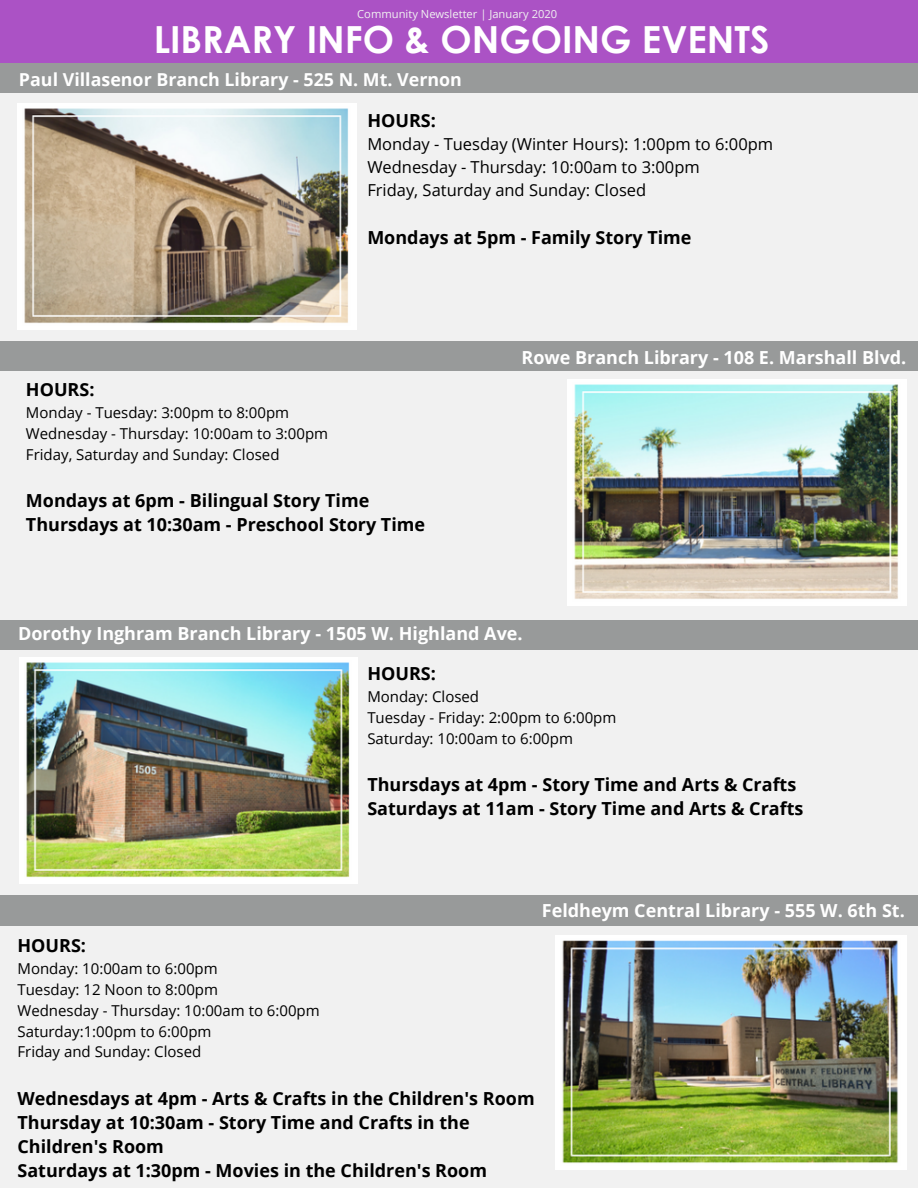
<style>
.page{position:relative;width:918px;height:1188px;background:#fff}
.page>*{position:absolute;margin:0;border:0;box-sizing:border-box;transform-origin:0 0}
.t1{font:700 37.35px "Century Gothic";color:#fff}
.t2{font:700 18px/24.2px "Open Sans";color:#000}
.t3{font:700 18px "Open Sans";color:#fff}
.t4{font:700 17.85px "Open Sans";color:#fff}
.t5{font:16.5px/23.1px "Open Sans";color:#000}
.t6{font:15px/20.9px "Open Sans";color:#000}
.t7{font:11.25px "Open Sans";color:#f1f1f1}
</style>
<div class="page">
<div style="left:0;top:0;width:918px;height:104px;background:#ab52c5"></div>
<div style="left:0;top:63px;width:918px;height:1125px;background:#f1f1f1"></div>
<div style="left:0;top:63px;width:918px;height:30px;background:#989a9a"></div>
<div style="left:0;top:341px;width:918px;height:29px;background:#989a9a"></div>
<div style="left:0;top:620px;width:918px;height:30px;background:#989a9a"></div>
<img style="left:556px;top:935px;width:351px;height:234px">
<img style="left:18px;top:104px;width:338px;height:226px">
<img style="left:568px;top:379px;width:339px;height:226px">
<img style="left:19px;top:657px;width:339px;height:226px">
<div style="left:0;top:896px;width:918px;height:29px;background:#989a9a"></div>
<p class="t7" style="left:357px;top:6px;width:202px">Community Newsletter | January 2020</p>
<h1 class="t1" style="left:154px;top:15px;width:617px">LIBRARY INFO &amp; ONGOING EVENTS</h1>
<p class="t4" style="left:19px;top:67px;width:445px">Paul Villasenor Branch Library - 525 N. Mt. Vernon</p>
<p class="t2" style="left:367px;top:108px;width:70px">HOURS:</p>
<p class="t5" style="left:367px;top:132px;width:407px">Monday - Tuesday (Winter Hours): 1:00pm to 6:00pm<br>Wednesday - Thursday: 10:00am to 3:00pm<br>Friday, Saturday and Sunday: Closed</p>
<p class="t2" style="left:367px;top:225px;width:326px">Mondays at 5pm - Family Story Time</p>
<p class="t2" style="left:26px;top:377px;width:70px">HOURS:</p>
<p class="t6" style="left:26px;top:402px;width:304px">Monday - Tuesday: 3:00pm to 8:00pm<br>Wednesday - Thursday: 10:00am to 3:00pm<br>Friday, Saturday and Sunday: Closed</p>
<p class="t2" style="left:26px;top:488px;width:401px">Mondays at 6pm - Bilingual Story Time<br>Thursdays at 10:30am - Preschool Story Time</p>
<p class="t3" style="left:521px;top:345px;width:386px">Rowe Branch Library - 108 E. Marshall Blvd.</p>
<p class="t3" style="left:18px;top:621px;width:506px">Dorothy Inghram Branch Library - 1505 W. Highland Ave.</p>
<p class="t2" style="left:367px;top:661px;width:70px">HOURS:</p>
<p class="t6" style="left:367px;top:686px;width:251px">Monday: Closed<br>Tuesday - Friday: 2:00pm to 6:00pm<br>Saturday: 10:00am to 6:00pm</p>
<p class="t2" style="left:367px;top:772px;width:438px">Thursdays at 4pm - Story Time and Arts &amp; Crafts<br>Saturdays at 11am - Story Time and Arts &amp; Crafts</p>
<p class="t2" style="left:17px;top:933px;width:70px">HOURS:</p>
<p class="t6" style="left:17px;top:958px;width:304px">Monday: 10:00am to 6:00pm<br>Tuesday: 12 Noon to 8:00pm<br>Wednesday - Thursday: 10:00am to 6:00pm<br>Saturday:1:00pm to 6:00pm<br>Friday and Sunday: Closed</p>
<p class="t2" style="left:17px;top:1086px;width:519px">Wednesdays at 4pm - Arts &amp; Crafts in the Children's Room Thursday at 10:30am - Story Time and Crafts in the Children's Room<br>Saturdays at 1:30pm - Movies in the Children's Room</p>
<p class="t3" style="left:542px;top:898px;width:365px">Feldheym Central Library - 555 W. 6th St.</p>
</div>
